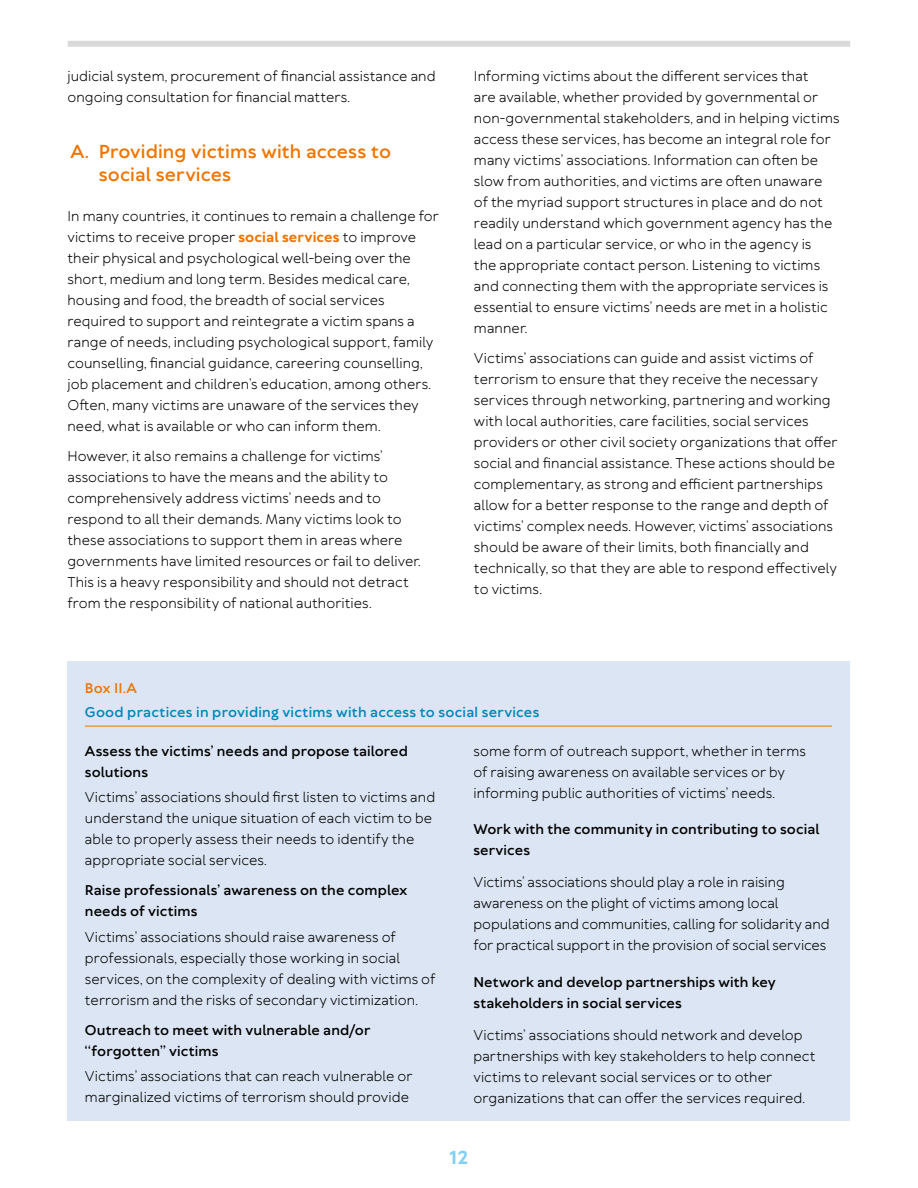
<style>
.page{position:relative;width:918px;height:1188px;background:#fff}
.page>*{position:absolute;margin:0;border:0;box-sizing:border-box;transform-origin:0 0}
.t1{font:600 18px/24px "TT Wellingtons";letter-spacing:.005em;color:#ee7501}
.t2{font:700 18px "TT Wellingtons";color:#83d0f5}
.t3{font:13.5px/21px "TT Wellingtons";letter-spacing:.005em;color:#000}
.t4{font:600 13.5px/21px "TT Wellingtons";letter-spacing:.01em;color:#000}
.t5{font:600 13.5px "TT Wellingtons";letter-spacing:.015em;color:#0085bd}
.t6{font:600 13.5px "TT Wellingtons";color:#ee7501}
.s1{font-weight:700;color:#ee7501}
</style>
<div class="page">
<div style="left:68px;top:41px;width:782px;height:6px;background:#dadada"></div>
<div style="left:67px;top:661px;width:783px;height:459px;background:#dbe5f3"></div>
<hr style="left:85px;top:726px;width:747px;height:1px;background:#ee7501">
<p class="t3" style="left:68px;top:66px;width:370px">judicial system, procurement of financial assistance and ongoing consultation for financial matters.</p>
<h1 class="t1" style="left:99px;top:139px;width:294px;text-indent:-28px">A. Providing victims with access to social services</h1>
<p class="t3" style="left:68px;top:205px;width:373px">In many countries, it continues to remain a challenge for victims to receive proper <span class="s1">social services</span> to improve their physical and psychological well-being over the short, medium and long term. Besides medical care, housing and food, the breadth of social services required to support and reintegrate a victim spans a range of needs, including psychological support, family counselling, financial guidance, careering counselling, job placement and children’s education, among others.<br>Often, many victims are unaware of the services they need, what is available or who can inform them.</p>
<p class="t3" style="left:68px;top:445px;width:355px">However, it also remains a challenge for victims’ associations to have the means and the ability to comprehensively address victims’ needs and to respond to all their demands. Many victims look to these associations to support them in areas where governments have limited resources or fail to deliver.<br>This is a heavy responsibility and should not detract from the responsibility of national authorities.</p>
<p class="t3" style="left:474px;top:66px;width:367px">Informing victims about the different services that<br>are available, whether provided by governmental or non-governmental stakeholders, and in helping victims access these services, has become an integral role for many victims’ associations. Information can often be slow from authorities, and victims are often unaware of the myriad support structures in place and do not readily understand which government agency has the lead on a particular service, or who in the agency is<br>the appropriate contact person. Listening to victims and connecting them with the appropriate services is essential to ensure victims’ needs are met in a holistic manner.</p>
<p class="t3" style="left:474px;top:348px;width:365px">Victims’ associations can guide and assist victims of terrorism to ensure that they receive the necessary services through networking, partnering and working with local authorities, care facilities, social services providers or other civil society organizations that offer social and financial assistance. These actions should be complementary, as strong and efficient partnerships allow for a better response to the range and depth of victims’ complex needs. However, victims’ associations should be aware of their limits, both financially and technically, so that they are able to respond effectively to victims.</p>
<p class="t6" style="left:85px;top:679px;width:54px">Box II.A</p>
<p class="t5" style="left:85px;top:703px;width:456px">Good practices in providing victims with access to social services</p>
<p class="t4" style="left:85px;top:740px;width:325px">Assess the victims’ needs and propose tailored solutions</p>
<p class="t3" style="left:85px;top:787px;width:352px">Victims’ associations should first listen to victims and understand the unique situation of each victim to be able to properly assess their needs to identify the appropriate social services.</p>
<p class="t4" style="left:85px;top:880px;width:324px">Raise professionals’ awareness on the complex needs of victims</p>
<p class="t3" style="left:85px;top:926px;width:352px">Victims’ associations should raise awareness of professionals, especially those working in social services, on the complexity of dealing with victims of terrorism and the risks of secondary victimization.</p>
<p class="t4" style="left:85px;top:1020px;width:287px">Outreach to meet with vulnerable and/or ‘‘forgotten’’ victims</p>
<p class="t3" style="left:85px;top:1066px;width:329px">Victims’ associations that can reach vulnerable or marginalized victims of terrorism should provide</p>
<p class="t3" style="left:473px;top:740px;width:334px">some form of outreach support, whether in terms of raising awareness on available services or by informing public authorities of victims’ needs.</p>
<p class="t4" style="left:473px;top:819px;width:348px">Work with the community in contributing to social services</p>
<p class="t3" style="left:473px;top:872px;width:358px">Victims’ associations should play a role in raising awareness on the plight of victims among local populations and communities, calling for solidarity and for practical support in the provision of social services</p>
<p class="t4" style="left:473px;top:971px;width:304px">Network and develop partnerships with key stakeholders in social services</p>
<p class="t3" style="left:473px;top:1024px;width:344px">Victims’ associations should network and develop partnerships with key stakeholders to help connect victims to relevant social services or to other organizations that can offer the services required.</p>
<h1 class="t2" style="left:450px;top:1146px;width:20px">12</h1>
</div>
